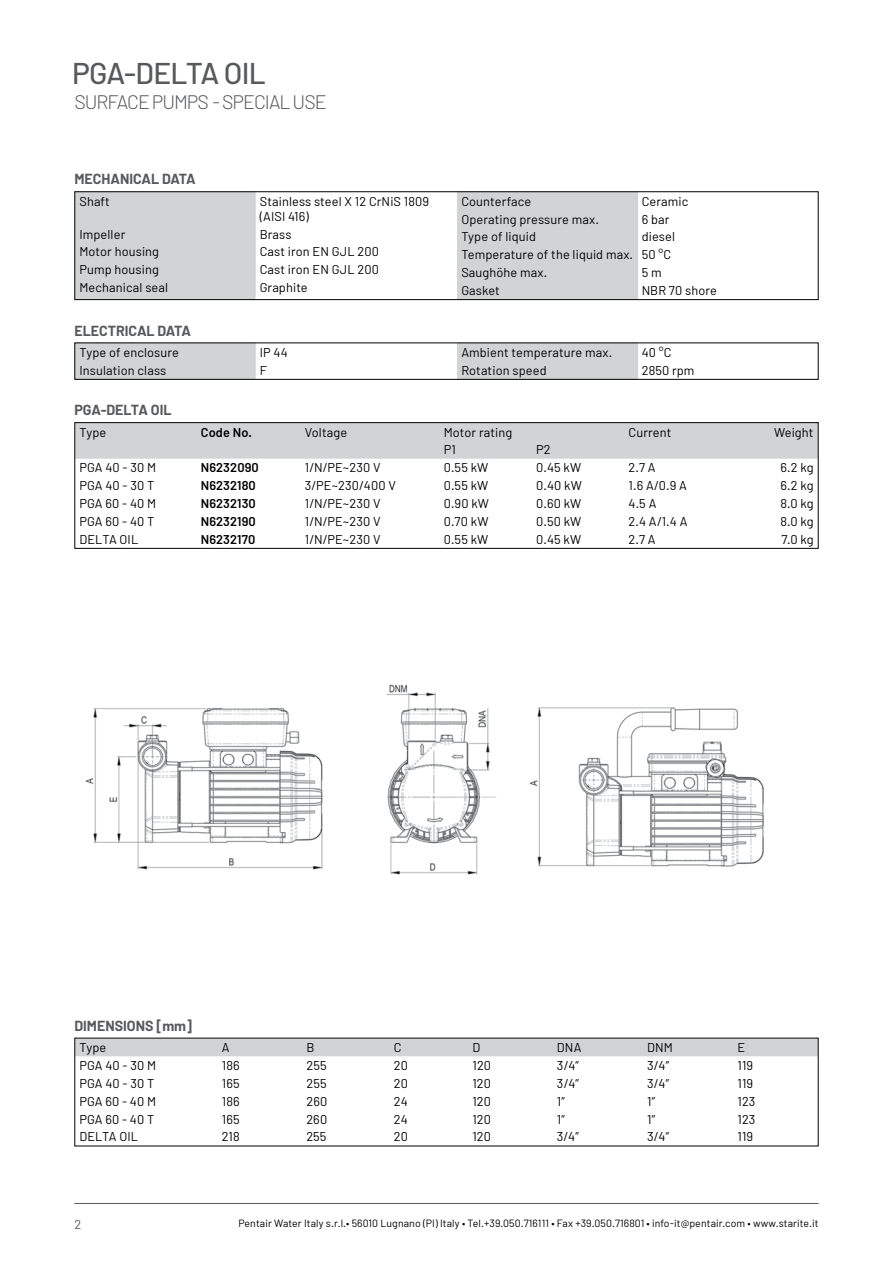
<style>
.page{position:relative;width:893px;height:1263px;background:#fff}
.page>*{position:absolute;margin:0;border:0;box-sizing:border-box;transform-origin:0 0}
.t1{font:500 30px "Barlow";letter-spacing:-.025em;color:#58595b}
.t2{font:300 19.5px "Barlow";letter-spacing:-.05em;color:#58595b}
.t3{font:700 14.25px "Barlow";color:#58595b}
.t4{font:12.75px/17.9px "Barlow";letter-spacing:.01em;color:#000}
.t5{font:600 12.75px "Barlow";letter-spacing:.01em;color:#000}
.t6{font:12.75px "Barlow";color:#58595b}
.t7{font:10.5px "Barlow";letter-spacing:.01em;color:#000}
</style>
<div class="page">
<hr style="left:74px;top:1203px;width:745px;height:1px;background:#58595b">
<div style="left:76px;top:1040px;width:741px;height:16px;background:#d1d3d4"></div>
<svg style="left:76px;top:193px;width:562px;height:105px"></svg>
<div style="left:76px;top:193px;width:179px;height:103px;background:#d1d3d4"></div>
<div style="left:457px;top:193px;width:180px;height:105px;background:#d1d3d4"></div>
<div style="left:74px;top:191px;width:745px;height:109px;border:1px solid #000"></div>
<svg style="left:76px;top:344px;width:562px;height:34px"></svg>
<div style="left:74px;top:342px;width:745px;height:38px;border:1px solid #000"></div>
<div style="left:76px;top:424px;width:741px;height:35px;background:#d1d3d4"></div>
<div style="left:74px;top:422px;width:745px;height:127px;border:1px solid #000"></div>
<img style="left:85px;top:684px;width:679px;height:191px">
<h1 class="t1" style="left:72px;top:55px;width:195px">PGA-DELTA OIL</h1>
<h2 class="t2" style="left:74px;top:90px;width:254px">SURFACE PUMPS - SPECIAL USE</h2>
<p class="t3" style="left:74px;top:170px;width:123px">MECHANICAL DATA</p>
<p class="t4" style="left:79px;top:192px;width:32px">Shaft</p>
<p class="t4" style="left:260px;top:193px;width:171px;line-height:15px">Stainless steel X 12 CrNiS 1809 (AISI 416)</p>
<p class="t4" style="left:79px;top:225px;width:47px">Impeller</p>
<p class="t4" style="left:260px;top:225px;width:33px">Brass</p>
<p class="t4" style="left:79px;top:243px;width:81px">Motor housing</p>
<p class="t4" style="left:260px;top:243px;width:121px">Cast iron EN GJL 200</p>
<p class="t4" style="left:79px;top:260px;width:81px">Pump housing</p>
<p class="t4" style="left:260px;top:260px;width:121px">Cast iron EN GJL 200</p>
<p class="t4" style="left:79px;top:278px;width:90px">Mechanical seal</p>
<p class="t4" style="left:260px;top:278px;width:49px">Graphite</p>
<p class="t3" style="left:74px;top:321px;width:118px">ELECTRICAL DATA</p>
<p class="t4" style="left:79px;top:343px;width:101px">Type of enclosure</p>
<p class="t4" style="left:260px;top:343px;width:29px">IP 44</p>
<p class="t4" style="left:79px;top:361px;width:88px">Insulation class</p>
<p class="t4" style="left:260px;top:361px;width:9px">F</p>
<p class="t3" style="left:74px;top:401px;width:99px">PGA-DELTA OIL</p>
<p class="t4" style="left:461px;top:192px;width:71px">Counterface</p>
<p class="t4" style="left:642px;top:192px;width:48px">Ceramic</p>
<p class="t4" style="left:461px;top:210px;width:139px">Operating pressure max.</p>
<p class="t4" style="left:642px;top:210px;width:29px">6 bar</p>
<p class="t4" style="left:461px;top:228px;width:76px">Type of liquid</p>
<p class="t4" style="left:461px;top:228px;width:215px;text-indent:180px">diesel<br>Temperature of the liquid max. 50 °C<br>Saughöhe max.</p>
<p class="t4" style="left:642px;top:263px;width:21px">5 m</p>
<p class="t4" style="left:461px;top:281px;width:40px">Gasket</p>
<p class="t4" style="left:642px;top:281px;width:77px">NBR 70 shore</p>
<p class="t4" style="left:461px;top:343px;width:152px">Ambient temperature max.</p>
<p class="t4" style="left:642px;top:343px;width:31px">40 °C</p>
<p class="t4" style="left:461px;top:361px;width:87px">Rotation speed</p>
<p class="t4" style="left:642px;top:361px;width:54px">2850 rpm</p>
<p class="t4" style="left:79px;top:423px;width:28px">Type</p>
<p class="t5" style="left:201px;top:424px;width:53px">Code No.</p>
<p class="t4" style="left:305px;top:423px;width:44px">Voltage</p>
<p class="t4" style="left:444px;top:423px;width:70px">Motor rating</p>
<p class="t4" style="left:628px;top:423px;width:44px">Current</p>
<p class="t4" style="left:774px;top:423px;width:41px">Weight</p>
<p class="t4" style="left:444px;top:441px;width:14px">P1</p>
<p class="t4" style="left:536px;top:441px;width:16px">P2</p>
<p class="t4" style="left:79px;top:458px;width:78px">PGA 40 - 30 M</p>
<p class="t5" style="left:201px;top:460px;width:59px">N6232090</p>
<p class="t4" style="left:305px;top:458px;width:77px">1/N/PE~230 V</p>
<p class="t4" style="left:444px;top:458px;width:46px">0.55 kW</p>
<p class="t4" style="left:536px;top:458px;width:47px">0.45 kW</p>
<p class="t4" style="left:628px;top:458px;width:29px">2.7 A</p>
<p class="t4" style="left:780px;top:458px;width:35px">6.2 kg</p>
<p class="t4" style="left:79px;top:476px;width:77px">PGA 40 - 30 T</p>
<p class="t5" style="left:201px;top:478px;width:57px">N6232180</p>
<p class="t4" style="left:305px;top:476px;width:93px">3/PE~230/400 V</p>
<p class="t4" style="left:444px;top:476px;width:46px">0.55 kW</p>
<p class="t4" style="left:536px;top:476px;width:47px">0.40 kW</p>
<p class="t4" style="left:628px;top:476px;width:60px">1.6 A/0.9 A</p>
<p class="t4" style="left:780px;top:476px;width:35px">6.2 kg</p>
<p class="t4" style="left:79px;top:494px;width:78px">PGA 60 - 40 M</p>
<p class="t5" style="left:201px;top:495px;width:57px">N6232130</p>
<p class="t4" style="left:305px;top:494px;width:77px">1/N/PE~230 V</p>
<p class="t4" style="left:444px;top:494px;width:47px">0.90 kW</p>
<p class="t4" style="left:536px;top:494px;width:47px">0.60 kW</p>
<p class="t4" style="left:628px;top:494px;width:29px">4.5 A</p>
<p class="t4" style="left:780px;top:494px;width:35px">8.0 kg</p>
<p class="t4" style="left:79px;top:512px;width:77px">PGA 60 - 40 T</p>
<p class="t5" style="left:201px;top:513px;width:56px">N6232190</p>
<p class="t4" style="left:305px;top:512px;width:77px">1/N/PE~230 V</p>
<p class="t4" style="left:444px;top:512px;width:46px">0.70 kW</p>
<p class="t4" style="left:536px;top:512px;width:47px">0.50 kW</p>
<p class="t4" style="left:628px;top:512px;width:60px">2.4 A/1.4 A</p>
<p class="t4" style="left:780px;top:512px;width:35px">8.0 kg</p>
<p class="t4" style="left:79px;top:530px;width:60px">DELTA OIL</p>
<p class="t5" style="left:201px;top:531px;width:56px">N6232170</p>
<p class="t4" style="left:305px;top:530px;width:77px">1/N/PE~230 V</p>
<p class="t4" style="left:444px;top:530px;width:46px">0.55 kW</p>
<p class="t4" style="left:536px;top:530px;width:47px">0.45 kW</p>
<p class="t4" style="left:628px;top:530px;width:29px">2.7 A</p>
<p class="t4" style="left:782px;top:530px;width:33px">7.0 kg</p>
<p class="t3" style="left:74px;top:1017px;width:119px">DIMENSIONS [mm]</p>
<p class="t4" style="left:79px;top:1038px;width:28px">Type</p>
<p class="t4" style="left:222px;top:1038px;width:9px">A</p>
<p class="t4" style="left:306px;top:1038px;width:9px">B</p>
<p class="t4" style="left:394px;top:1038px;width:9px">C</p>
<p class="t4" style="left:472px;top:1038px;width:9px">D</p>
<p class="t4" style="left:557px;top:1038px;width:26px">DNA</p>
<p class="t4" style="left:647px;top:1038px;width:27px">DNM</p>
<p class="t4" style="left:738px;top:1038px;width:9px">E</p>
<p class="t4" style="left:79px;top:1056px;width:78px">PGA 40 - 30 M</p>
<p class="t4" style="left:222px;top:1056px;width:19px">186</p>
<p class="t4" style="left:306px;top:1056px;width:22px">255</p>
<p class="t4" style="left:394px;top:1056px;width:16px">20</p>
<p class="t4" style="left:472px;top:1056px;width:20px">120</p>
<p class="t4" style="left:557px;top:1056px;width:23px">3/4”</p>
<p class="t4" style="left:647px;top:1056px;width:23px">3/4”</p>
<p class="t4" style="left:737px;top:1056px;width:17px">119</p>
<p class="t4" style="left:79px;top:1074px;width:77px">PGA 40 - 30 T</p>
<p class="t4" style="left:222px;top:1074px;width:19px">165</p>
<p class="t4" style="left:306px;top:1074px;width:22px">255</p>
<p class="t4" style="left:394px;top:1074px;width:16px">20</p>
<p class="t4" style="left:472px;top:1074px;width:20px">120</p>
<p class="t4" style="left:557px;top:1074px;width:23px">3/4”</p>
<p class="t4" style="left:647px;top:1074px;width:23px">3/4”</p>
<p class="t4" style="left:737px;top:1074px;width:17px">119</p>
<p class="t4" style="left:79px;top:1092px;width:78px">PGA 60 - 40 M</p>
<p class="t4" style="left:222px;top:1092px;width:19px">186</p>
<p class="t4" style="left:306px;top:1092px;width:22px">260</p>
<p class="t4" style="left:394px;top:1092px;width:15px">24</p>
<p class="t4" style="left:472px;top:1092px;width:20px">120</p>
<p class="t4" style="left:557px;top:1092px;width:9px">1”</p>
<p class="t4" style="left:647px;top:1092px;width:9px">1”</p>
<p class="t4" style="left:737px;top:1092px;width:19px">123</p>
<p class="t4" style="left:79px;top:1110px;width:77px">PGA 60 - 40 T</p>
<p class="t4" style="left:222px;top:1110px;width:19px">165</p>
<p class="t4" style="left:306px;top:1110px;width:22px">260</p>
<p class="t4" style="left:394px;top:1110px;width:15px">24</p>
<p class="t4" style="left:472px;top:1110px;width:20px">120</p>
<p class="t4" style="left:557px;top:1110px;width:9px">1”</p>
<p class="t4" style="left:647px;top:1110px;width:9px">1”</p>
<p class="t4" style="left:737px;top:1110px;width:19px">123</p>
<p class="t4" style="left:79px;top:1127px;width:60px">DELTA OIL</p>
<p class="t4" style="left:222px;top:1127px;width:19px">218</p>
<p class="t4" style="left:306px;top:1127px;width:22px">255</p>
<p class="t4" style="left:394px;top:1127px;width:16px">20</p>
<p class="t4" style="left:472px;top:1127px;width:20px">120</p>
<p class="t4" style="left:557px;top:1127px;width:23px">3/4”</p>
<p class="t4" style="left:647px;top:1127px;width:23px">3/4”</p>
<p class="t4" style="left:737px;top:1127px;width:17px">119</p>
<p class="t6" style="left:74px;top:1216px;width:8px">2</p>
<p class="t7" style="left:238px;top:1216px;width:582px">Pentair Water Italy s.r.l.• 56010 Lugnano (PI) Italy • Tel.+39.050.716111 • Fax +39.050.716801 • info-it@pentair.com • www.starite.it</p>
</div>
